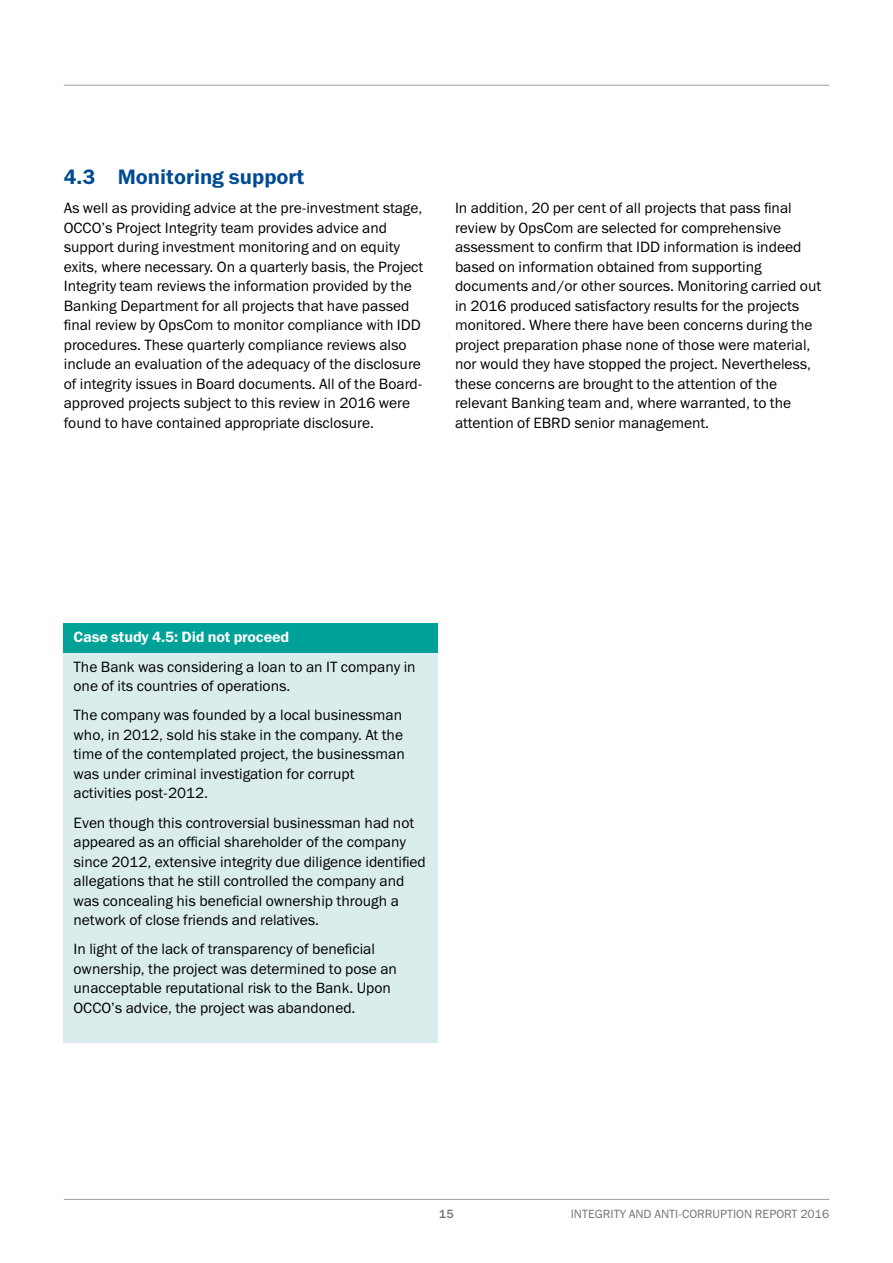
<style>
.page{position:relative;width:893px;height:1263px;background:#fff}
.page>*{position:absolute;margin:0;border:0;box-sizing:border-box;transform-origin:0 0}
.t1{font:21px "Franklin Gothic Demi ITC";color:#004b93}
.t2{font:15px/19.5px "Franklin Gothic Book ITC";color:#000}
.t3{font:15px "Franklin Gothic Demi ITC";letter-spacing:-.01em;color:#fff}
.t4{font:12px "Franklin Gothic Book ITC";color:#747373}
.t5{font:12px "Franklin Gothic Medium ITC";color:#747373}
</style>
<div class="page">
<hr style="left:64px;top:85px;width:765px;height:1px;background:#9d9d9c">
<hr style="left:64px;top:1199px;width:765px;height:1px;background:#9d9d9c">
<div style="left:64px;top:652px;width:374px;height:390px;background:#daedec"></div>
<div style="left:64px;top:623px;width:374px;height:29px;background:#00a297"></div>
<h1 class="t1" style="left:64px;top:164px;width:242px">4.3 Monitoring support</h1>
<p class="t2" style="left:64px;top:198px;width:361px">As well as providing advice at the pre-investment stage, OCCO’s Project Integrity team provides advice and support during investment monitoring and on equity exits, where necessary. On a quarterly basis, the Project Integrity team reviews the information provided by the Banking Department for all projects that have passed final review by OpsCom to monitor compliance with IDD procedures. These quarterly compliance reviews also include an evaluation of the adequacy of the disclosure of integrity issues in Board documents. All of the Board&shy;approved projects subject to this review in 2016 were found to have contained appropriate disclosure.</p>
<p class="t2" style="left:455px;top:198px;width:368px">In addition, 20 per cent of all projects that pass final review by OpsCom are selected for comprehensive assessment to confirm that IDD information is indeed based on information obtained from supporting documents and/or other sources. Monitoring carried out in 2016 produced satisfactory results for the projects monitored. Where there have been concerns during the project preparation phase none of those were material, nor would they have stopped the project. Nevertheless, these concerns are brought to the attention of the relevant Banking team and, where warranted, to the attention of EBRD senior management.</p>
<p class="t3" style="left:74px;top:628px;width:217px">Case study 4.5: Did not proceed</p>
<p class="t2" style="left:74px;top:656px;width:344px">The Bank was considering a loan to an IT company in one of its countries of operations.</p>
<p class="t2" style="left:74px;top:705px;width:333px">The company was founded by a local businessman who, in 2012, sold his stake in the company. At the time of the contemplated project, the businessman was under criminal investigation for corrupt activities post-2012.</p>
<p class="t2" style="left:74px;top:812px;width:354px">Even though this controversial businessman had not appeared as an official shareholder of the company since 2012, extensive integrity due diligence identified allegations that he still controlled the company and was concealing his beneficial ownership through a network of close friends and relatives.</p>
<p class="t2" style="left:74px;top:939px;width:325px">In light of the lack of transparency of beneficial ownership, the project was determined to pose an unacceptable reputational risk to the Bank. Upon OCCO’s advice, the project was abandoned.</p>
<p class="t5" style="left:439px;top:1206px;width:16px">15</p>
<p class="t4" style="left:571px;top:1206px;width:260px">INTEGRITY AND ANTI-CORRUPTION REPORT 2016</p>
</div>
